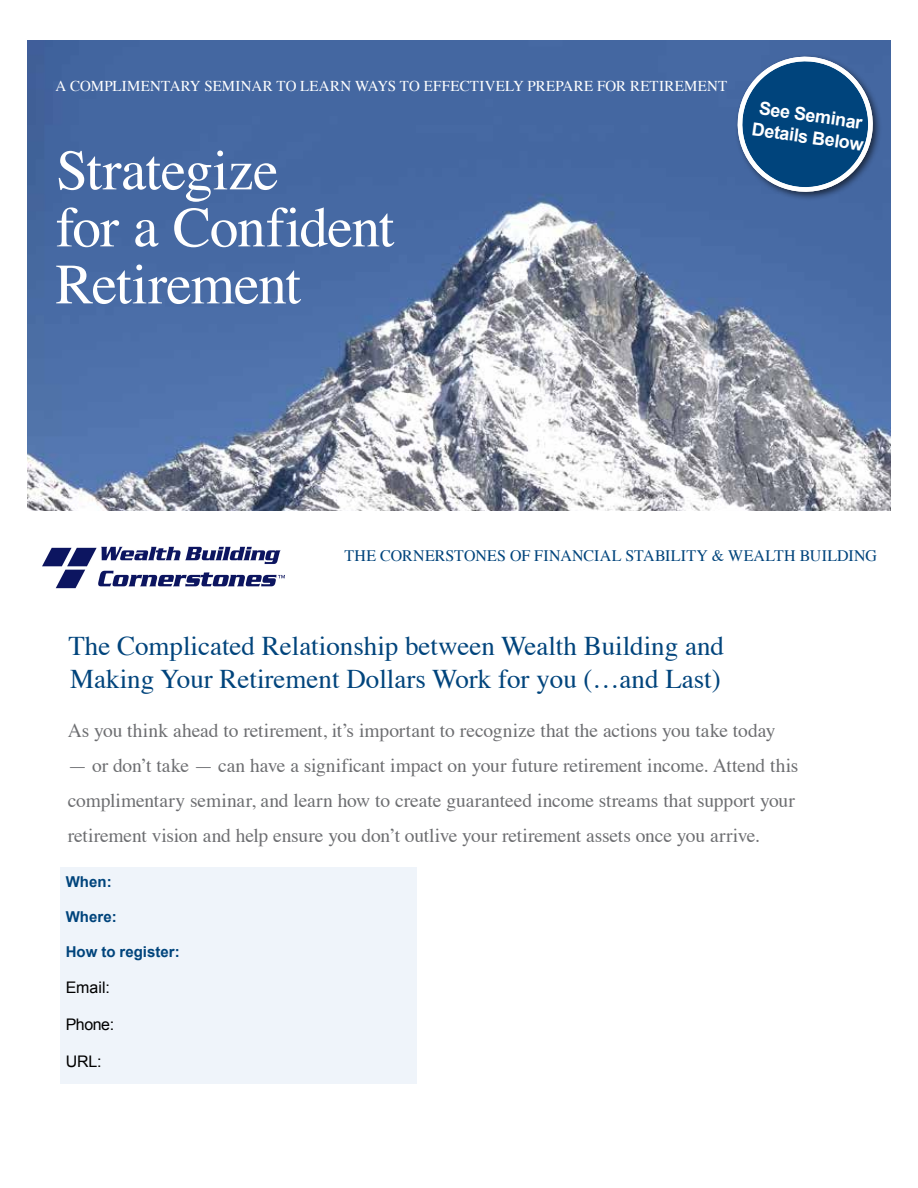
<style>
.page{position:relative;width:918px;height:1188px;background:#fff}
.page>*{position:absolute;margin:0;border:0;box-sizing:border-box;transform-origin:0 0}
.t1{font:57px/57px "Times";letter-spacing:-.015em;color:#fff}
.t2{font:27px/32.5px "Times";color:#00447c}
.t3{font:19.5px/35px "Times";letter-spacing:-.005em;color:#6d6e71}
.t4{font:700 18px/21.6px "Arial";color:#fff}
.t5{font:15.9px "Times";letter-spacing:.01em;color:#00447c}
.t6{font:15.9px "Arial";letter-spacing:-.01em;color:#000}
.t7{font:15px "Times";letter-spacing:.01em;color:#fff}
.t8{font:700 15px "Arial";letter-spacing:.005em;color:#00447c}
</style>
<div class="page">
<img style="left:27px;top:40px;width:864px;height:471px">
<div style="left:734px;top:53px;width:148px;height:148px;background:#000;opacity:.6"></div>
<svg style="left:731px;top:50px;width:149px;height:145px;background:#2d5f91"></svg>
<img style="left:42px;top:546px;width:243px;height:43px">
<div style="left:61px;top:867px;width:356px;height:217px;background:#eff4fa"></div>
<p class="t7" style="left:56px;top:72px;width:673px">A COMPLIMENTARY SEMINAR TO LEARN WAYS TO EFFECTIVELY PREPARE FOR RETIREMENT</p>
<h1 class="t1" style="left:56px;top:137px;width:340px">Strategize<br>for a Confident<br>Retirement</h1>
<p class="t4" style="left:757px;top:97px;width:114px;rotate:8deg">See Seminar<br>Details Below</p>
<p class="t5" style="left:345px;top:540px;width:534px">THE CORNERSTONES OF FINANCIAL STABILITY &amp; WEALTH BUILDING</p>
<h2 class="t2" style="left:68px;top:628px;width:657px">The Complicated Relationship between Wealth Building and<br>Making Your Retirement Dollars Work for you (…and Last)</h2>
<p class="t3" style="left:68px;top:711px;width:709px">As you think ahead to retirement, it’s important to recognize that the actions you take today</p>
<p class="t3" style="left:68px;top:746px;width:732px">— or don’t take — can have a significant impact on your future retirement income. Attend this complimentary seminar, and learn how to create guaranteed income streams that support your retirement vision and help ensure you don’t outlive your retirement assets once you arrive.</p>
<p class="t8" style="left:66px;top:872px;width:48px">When:</p>
<p class="t8" style="left:66px;top:907px;width:53px">Where:</p>
<p class="t8" style="left:66px;top:941px;width:116px">How to register:</p>
<p class="t6" style="left:66px;top:977px;width:46px">Email:</p>
<p class="t6" style="left:66px;top:1014px;width:50px">Phone:</p>
<p class="t6" style="left:66px;top:1051px;width:37px">URL:</p>
</div>
